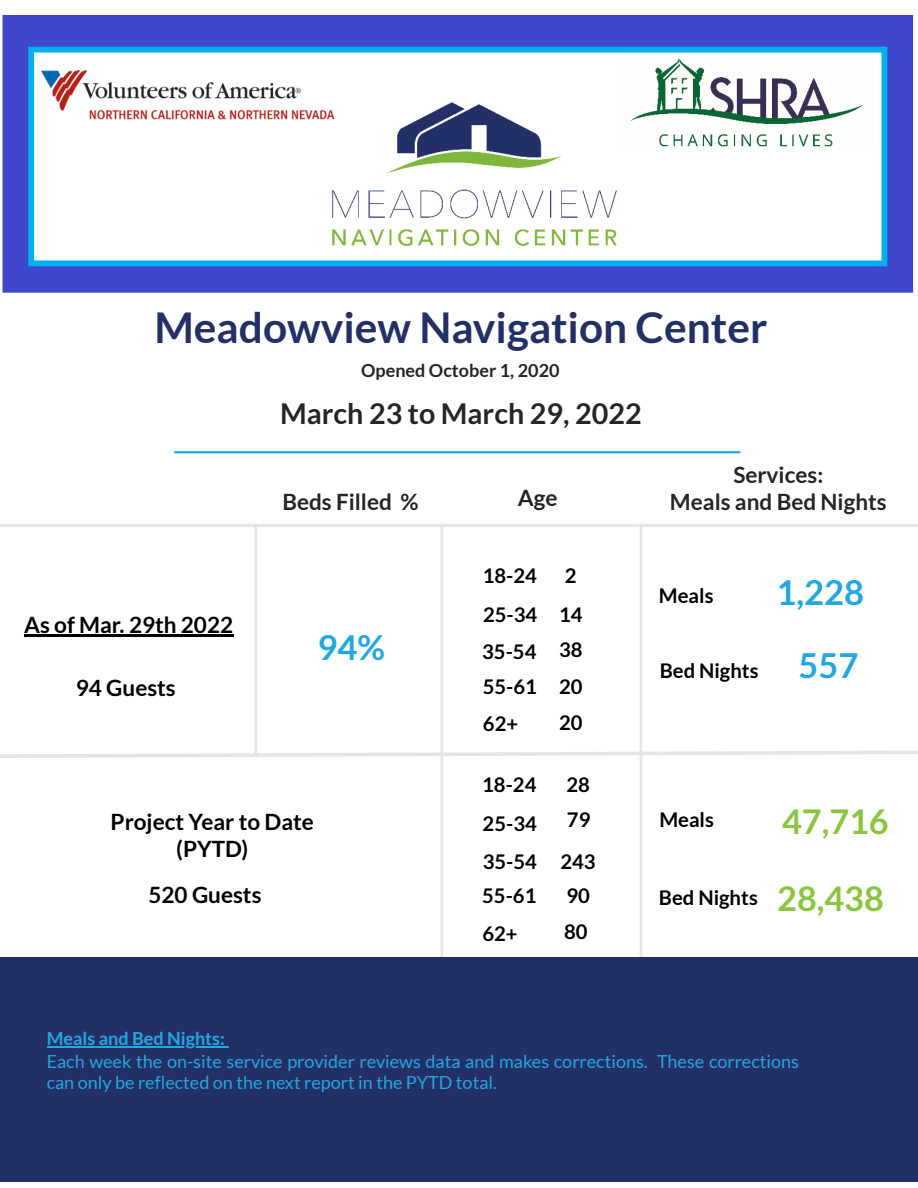
<style>
.page{position:relative;width:918px;height:1188px;background:#fff}
.page>*{position:absolute;margin:0;border:0;box-sizing:border-box;transform-origin:0 0}
.t1{font:700 42.45px "Lato";color:#233066}
.t2{font:700 34.5px "Lato";color:#22a7e0}
.t3{font:700 34.2px "Lato";color:#8bc440}
.t4{font:700 28.65px "Lato";color:#262525}
.t5{font:700 22.5px "Lato";color:#000}
.t6{font:700 22.5px "Lato";color:#262525}
.t7{font:700 20.25px/34.8px "Lato";color:#000}
.t8{font:18px/21.3px "Lato";color:#22a7e0}
.t9{font:700 18px "Lato";color:#262525}
.t10{font:700 18px "Lato";color:#22a7e0}
</style>
<div class="page">
<hr style="left:0;top:524px;width:918px;height:3px;background:#e5e5e5">
<hr style="left:254px;top:526px;width:3px;height:231px;background:#e5e5e5">
<img style="left:2px;top:15px;width:912px;height:277px">
<hr style="left:174px;top:451px;width:566px;height:2px;background:#22a7e0">
<hr style="left:24px;top:634px;width:209px;height:3px;background:#000">
<hr style="left:440px;top:524px;width:3px;height:476px;background:#e5e5e5">
<hr style="left:640px;top:526px;width:2px;height:480px;background:#e5e5e5">
<div style="left:0;top:957px;width:918px;height:225px;background:#233066"></div>
<hr style="left:47px;top:1046px;width:181px;height:1px;background:#22a7e0">
<svg style="left:0;top:749px;width:918px;height:11px"></svg>
<p class="t1" style="left:154px;top:301px;width:614px">Meadowview Navigation Center</p>
<p class="t9" style="left:361px;top:359px;width:200px">Opened October 1, 2020</p>
<p class="t4" style="left:280px;top:396px;width:363px">March 23 to March 29, 2022</p>
<p class="t6" style="left:282px;top:487px;width:138px">Beds Filled %</p>
<p class="t6" style="left:518px;top:484px;width:41px">Age</p>
<p class="t6" style="left:733px;top:460px;width:91px">Services:</p>
<p class="t6" style="left:670px;top:487px;width:218px">Meals and Bed Nights</p>
<p class="t5" style="left:24px;top:611px;width:211px">As of Mar. 29th 2022</p>
<p class="t5" style="left:76px;top:674px;width:101px">94 Guests</p>
<p class="t2" style="left:317px;top:626px;width:69px">94%</p>
<p class="t5" style="left:111px;top:808px;width:205px">Project Year to Date</p>
<p class="t5" style="left:176px;top:835px;width:74px">(PYTD)</p>
<p class="t5" style="left:149px;top:881px;width:114px">520 Guests</p>
<p class="t7" style="left:483px;top:555px;width:56px;line-height:39.3px">18-24<br>25-34</p>
<p class="t7" style="left:482px;top:634px;width:56px">35-54<br>55-61</p>
<p class="t7" style="left:483px;top:706px;width:37px">62+</p>
<p class="t7" style="left:559px;top:705px;width:25px">20</p>
<p class="t7" style="left:559px;top:555px;width:25px;line-height:39.3px">2<br>14</p>
<p class="t7" style="left:559px;top:631px;width:25px;line-height:37.2px">38<br>20</p>
<p class="t7" style="left:482px;top:765px;width:56px;line-height:39.3px">18-24<br>25-34</p>
<p class="t7" style="left:482px;top:843px;width:56px">35-54<br>55-61</p>
<p class="t7" style="left:482px;top:915px;width:37px">62+</p>
<p class="t7" style="left:564px;top:914px;width:25px">80</p>
<p class="t7" style="left:566px;top:767px;width:26px">28<br>79</p>
<p class="t7" style="left:560px;top:843px;width:37px">243<br>90</p>
<p class="t7" style="left:659px;top:578px;width:56px">Meals</p>
<p class="t7" style="left:660px;top:653px;width:100px">Bed Nights</p>
<h2 class="t2" style="left:776px;top:571px;width:89px">1,228</h2>
<h2 class="t2" style="left:798px;top:644px;width:61px">557</h2>
<p class="t7" style="left:659px;top:802px;width:56px">Meals</p>
<p class="t7" style="left:659px;top:879px;width:100px">Bed Nights</p>
<p class="t3" style="left:782px;top:800px;width:108px">47,716</p>
<h3 class="t3" style="left:777px;top:877px;width:108px">28,438</h3>
<p class="t10" style="left:47px;top:1027px;width:180px">Meals and Bed Nights:</p>
<p class="t8" style="left:47px;top:1050px;width:754px">Each week the on-site service provider reviews data and makes corrections. These corrections can only be reflected on the next report in the PYTD total.</p>
</div>
